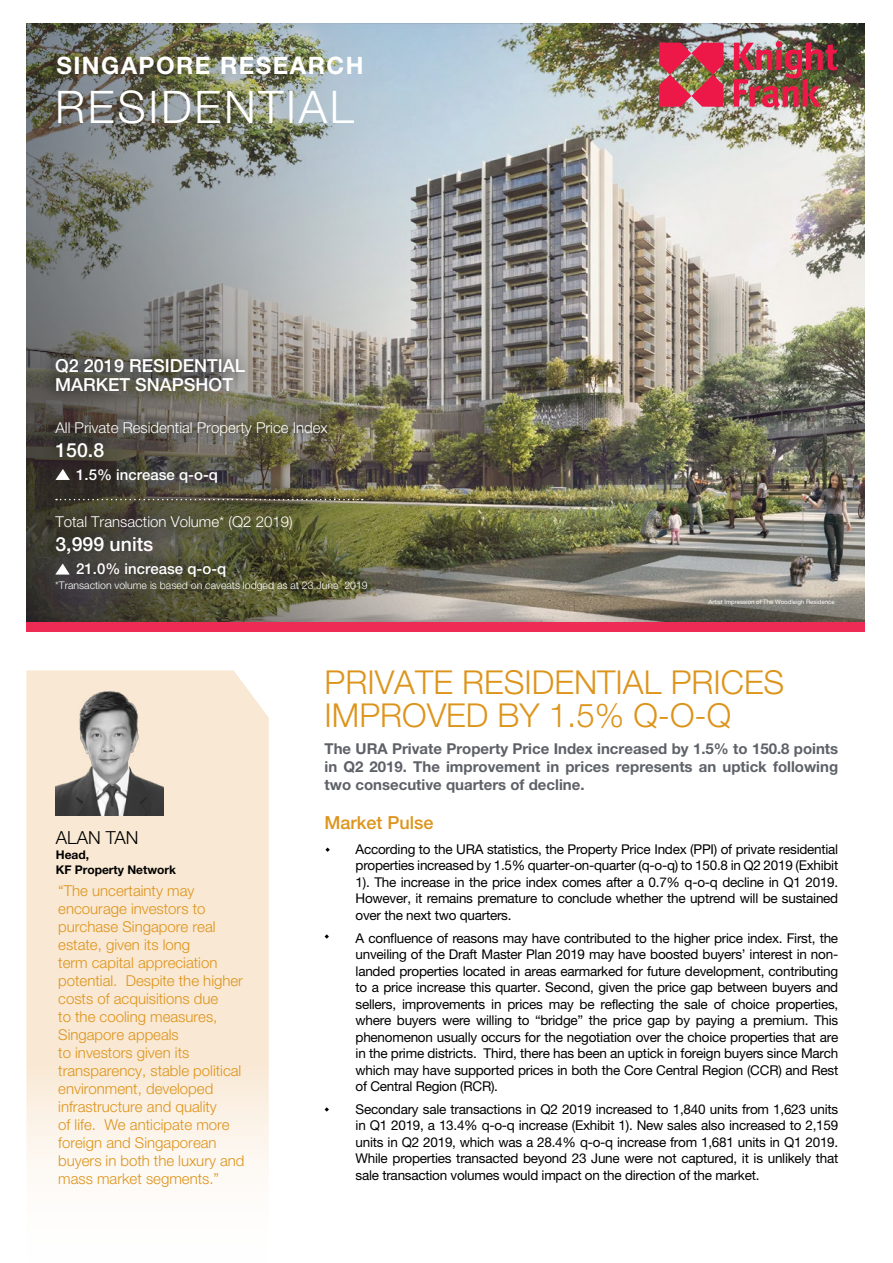
<style>
.page{position:relative;width:893px;height:1263px;background:#fff}
.page>*{position:absolute;margin:0;border:0;box-sizing:border-box;transform-origin:0 0}
.t1{font:300 45px "Helvetica Neue LT Std";letter-spacing:.06em;color:#fff}
.t2{font:300 33px/33px "Helvetica Neue LT Std";color:#dd941b}
.t3{font:700 24px "Helvetica Neue LT Std";letter-spacing:.06em;color:#fff}
.t4{font:500 19.5px "Helvetica Neue LT Std";color:#fff}
.t5{font:500 18px/19px "Helvetica Neue LT Std";color:#fff}
.t6{font:500 18px "Helvetica Neue LT Std";color:#dd941b}
.t7{font:300 18px "Helvetica Neue LT Std";color:#000}
.t8{font:300 15px/18px "Helvetica Neue LT Std";color:#dd941b}
.t9{font:700 15px/18px "Helvetica Neue LT Std";color:#5e6168;text-align:justify}
.t10{font:300 15px "Helvetica Neue LT Std";color:#fff}
.t11{font:500 15px "Helvetica Neue LT Std";color:#fff}
.t12{font:13.5px/16.5px "Helvetica Neue LT Std";letter-spacing:-.02em;color:#000;text-align:justify}
.t13{font:700 12px/15px "Helvetica Neue LT Std";color:#000}
.t14{font:300 10.5px "Helvetica Neue LT Std";color:#fff}
.t15{font:6.15px "Helvetica Neue LT Std";color:#fff}
</style>
<div class="page">
<img style="left:27px;top:23px;width:837px;height:599px">
<img style="left:27px;top:23px;width:450px;height:598px">
<img style="left:659px;top:43px;width:64px;height:64px">
<img style="left:734px;top:42px;width:104px;height:66px">
<div style="left:26px;top:622px;width:839px;height:9px;background:#ee2b54"></div>
<svg style="left:325px;top:847px;width:5px;height:5px"></svg>
<svg style="left:325px;top:1107px;width:4px;height:5px"></svg>
<div style="left:38px;top:346px;width:215px;height:59px;background:#000;opacity:.8"></div>
<div style="left:39px;top:409px;width:297px;height:180px;background:#000;opacity:.8"></div>
<svg style="left:56px;top:499px;width:307px;height:1px"></svg>
<svg style="left:55px;top:563px;width:15px;height:12px"></svg>
<svg style="left:26px;top:670px;width:243px;height:504px;background:#f9ead7"></svg>
<svg style="left:325px;top:934px;width:4px;height:5px"></svg>
<svg style="left:55px;top:469px;width:15px;height:11px"></svg>
<img style="left:56px;top:682px;width:107px;height:134px">
<h3 class="t3" style="left:56px;top:51px;width:309px">SINGAPORE RESEARCH</h3>
<h1 class="t1" style="left:55px;top:79px;width:300px">RESIDENTIAL</h1>
<h3 class="t5" style="left:55px;top:356px;width:191px">Q2 2019 RESIDENTIAL<br>MARKET SNAPSHOT</h3>
<p class="t10" style="left:55px;top:419px;width:274px">All Private Residential Property Price Index</p>
<h3 class="t4" style="left:55px;top:438px;width:50px">150.8</h3>
<p class="t11" style="left:76px;top:466px;width:143px">1.5% increase q-o-q</p>
<p class="t10" style="left:55px;top:513px;width:239px">Total Transaction Volume* (Q2 2019)</p>
<h3 class="t4" style="left:55px;top:532px;width:99px">3,999 units</h3>
<p class="t11" style="left:76px;top:560px;width:152px">21.0% increase q-o-q</p>
<p class="t14" style="left:55px;top:579px;width:314px">*Transaction volume is based on caveats lodged as at 23 June 2019</p>
<p class="t15" style="left:708px;top:598px;width:128px">Artist Impression of The Woodleigh Residence</p>
<h2 class="t2" style="left:325px;top:665px;width:461px">PRIVATE RESIDENTIAL PRICES<br>IMPROVED BY 1.5% Q-O-Q</h2>
<h3 class="t7" style="left:56px;top:826px;width:84px">ALAN TAN</h3>
<p class="t13" style="left:56px;top:846px;width:122px">Head,<br>KF Property Network</p>
<p class="t8" style="left:58px;top:881px;width:188px">“The uncertainty may encourage investors to purchase Singapore real estate, given its long<br>term capital appreciation potential. Despite the higher costs of acquisitions due<br>to the cooling measures,<br>Singapore appeals<br>to investors given its transparency, stable political environment, developed infrastructure and quality<br>of life. We anticipate more foreign and Singaporean buyers in both the luxury and mass market segments.”</p>
<p class="t9" style="left:325px;top:739px;width:515px">The URA Private Property Price Index increased by 1.5% to 150.8 points in Q2 2019. The improvement in prices represents an uptick following two consecutive quarters of decline.</p>
<h3 class="t6" style="left:325px;top:811px;width:111px">Market Pulse</h3>
<p class="t12" style="left:356px;top:840px;width:484px">According to the URA statistics, the Property Price Index (PPI) of private residential properties increased by 1.5% quarter-on-quarter (q-o-q) to 150.8 in Q2 2019 (Exhibit 1). The increase in the price index comes after a 0.7% q-o-q decline in Q1 2019.<br>However, it remains premature to conclude whether the uptrend will be sustained over the next two quarters.</p>
<p class="t12" style="left:356px;top:929px;width:484px">A confluence of reasons may have contributed to the higher price index. First, the unveiling of the Draft Master Plan 2019 may have boosted buyers’ interest in non&shy;landed properties located in areas earmarked for future development, contributing to a price increase this quarter. Second, given the price gap between buyers and sellers, improvements in prices may be reflecting the sale of choice properties, where buyers were willing to “bridge” the price gap by paying a premium. This phenomenon usually occurs for the negotiation over the choice properties that are in the prime districts. Third, there has been an uptick in foreign buyers since March which may have supported prices in both the Core Central Region (CCR) and Rest of Central Region (RCR).</p>
<p class="t12" style="left:356px;top:1101px;width:484px">Secondary sale transactions in Q2 2019 increased to 1,840 units from 1,623 units in Q1 2019, a 13.4% q-o-q increase (Exhibit 1). New sales also increased to 2,159 units in Q2 2019, which was a 28.4% q-o-q increase from 1,681 units in Q1 2019.<br>While properties transacted beyond 23 June were not captured, it is unlikely that sale transaction volumes would impact on the direction of the market.</p>
</div>
